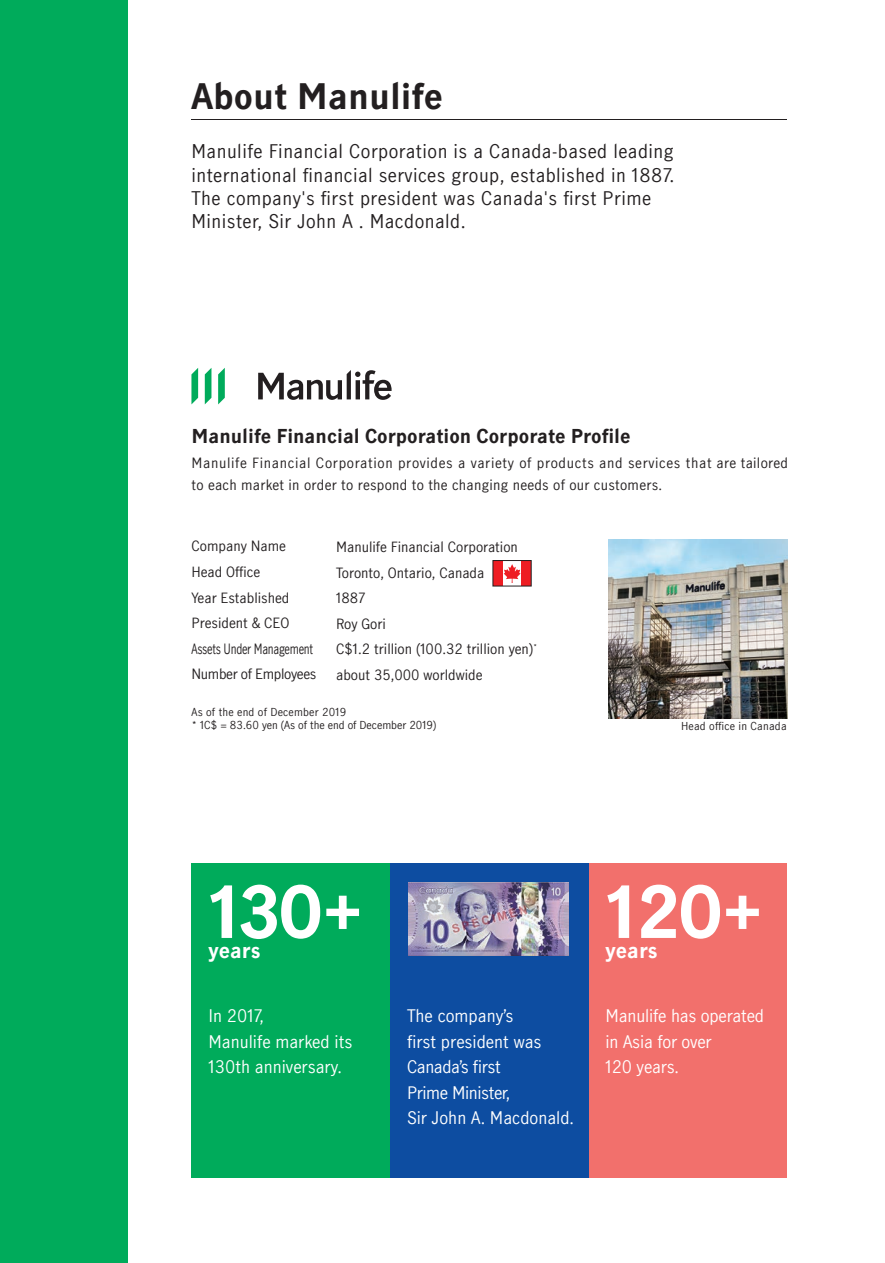
<style>
.page{position:relative;width:885px;height:1263px;background:#fff}
.page>*{position:absolute;margin:0;border:0;box-sizing:border-box;transform-origin:0 0}
.t1{font:700 67.5px "Manulife JH Sans";color:#fff}
.t2{font:700 33px "Manulife JH Sans";color:#231f20}
.t3{font:700 19.5px "Manulife JH Sans";color:#fff}
.t4{font:18px/23.4px "Manulife JH Sans";letter-spacing:.025em;color:#231f20}
.t5{font:700 18px "Manulife JH Sans";color:#231f20}
.t6{font:16.5px/25.5px "Manulife JH Sans";color:#fff}
.t7{font:13.5px/25.5px "Manulife JH Sans";color:#231f20}
.t8{font:13.5px/21.3px "Manulife JH Sans";letter-spacing:.05em;color:#231f20}
.t9{font:10.5px/13.5px "Manulife JH Sans";color:#231f20}
.t10{font:10.5px "Manulife JH Sans";letter-spacing:.02em;color:#231f20}
</style>
<div class="page">
<div style="left:0;top:0;width:128px;height:1263px;background:#00ab5b"></div>
<img style="left:608px;top:539px;width:179px;height:179px">
<div style="left:521px;top:560px;width:10px;height:26px;background:#ee1d23"></div>
<div style="left:493px;top:560px;width:9px;height:26px;background:#ee1d23"></div>
<div style="left:492px;top:560px;width:39px;height:26px;border:1px solid #231f20"></div>
<svg style="left:503px;top:564px;width:17px;height:19px"></svg>
<hr style="left:191px;top:119px;width:596px;height:1px;background:#231f20">
<svg style="left:218px;top:368px;width:7px;height:36px"></svg>
<svg style="left:205px;top:368px;width:6px;height:36px"></svg>
<svg style="left:191px;top:368px;width:7px;height:36px"></svg>
<svg style="left:258px;top:370px;width:134px;height:30px"></svg>
<div style="left:588px;top:863px;width:199px;height:315px;background:#f2706c"></div>
<div style="left:390px;top:863px;width:199px;height:315px;background:#0d4da1"></div>
<div style="left:191px;top:863px;width:199px;height:315px;background:#00ab5b"></div>
<img style="left:409px;top:882px;width:159px;height:73px">
<h2 class="t2" style="left:191px;top:72px;width:253px">About Manulife</h2>
<h3 class="t4" style="left:191px;top:139px;width:484px">Manulife Financial Corporation is a Canada-based leading international financial services group, established in 1887.<br>The company's first president was Canada's first Prime Minister, Sir John A . Macdonald.</h3>
<h3 class="t5" style="left:191px;top:423px;width:440px">Manulife Financial Corporation Corporate Profile</h3>
<p class="t8" style="left:191px;top:452px;width:598px">Manulife Financial Corporation provides a variety of products and services that are tailored to each market in order to respond to the changing needs of our customers.</p>
<p class="t7" style="left:191px;top:533px;width:126px">Company Name<br>Head Office<br>Year Established<br>President &amp; CEO<br>Assets Under Management<br>Number of Employees</p>
<p class="t7" style="left:336px;top:533px;width:203px">Manulife Financial Corporation<br>Toronto, Ontario, Canada<br>1887<br>Roy Gori<br>C$1.2 trillion (100.32 trillion yen)<sup>* </sup>about 35,000 worldwide</p>
<p class="t9" style="left:191px;top:704px;width:246px">As of the end of December 2019<br>* 1C$ = 83.60 yen (As of the end of December 2019)</p>
<h1 class="t1" style="left:208px;top:863px;width:157px">130+</h1>
<h3 class="t3" style="left:208px;top:937px;width:53px">years</h3>
<p class="t10" style="left:681px;top:718px;width:107px">Head office in Canada</p>
<h1 class="t1" style="left:605px;top:863px;width:159px">120+</h1>
<h3 class="t3" style="left:605px;top:937px;width:53px">years</h3>
<p class="t6" style="left:407px;top:1003px;width:169px">The company’s<br>first president was<br>Canada’s first<br>Prime Minister,<br>Sir John A. Macdonald.</p>
<p class="t6" style="left:208px;top:1003px;width:145px">In 2017,<br>Manulife marked its<br>130th anniversary.</p>
<p class="t6" style="left:605px;top:1003px;width:160px">Manulife has operated in Asia for over<br>120 years.</p>
</div>
